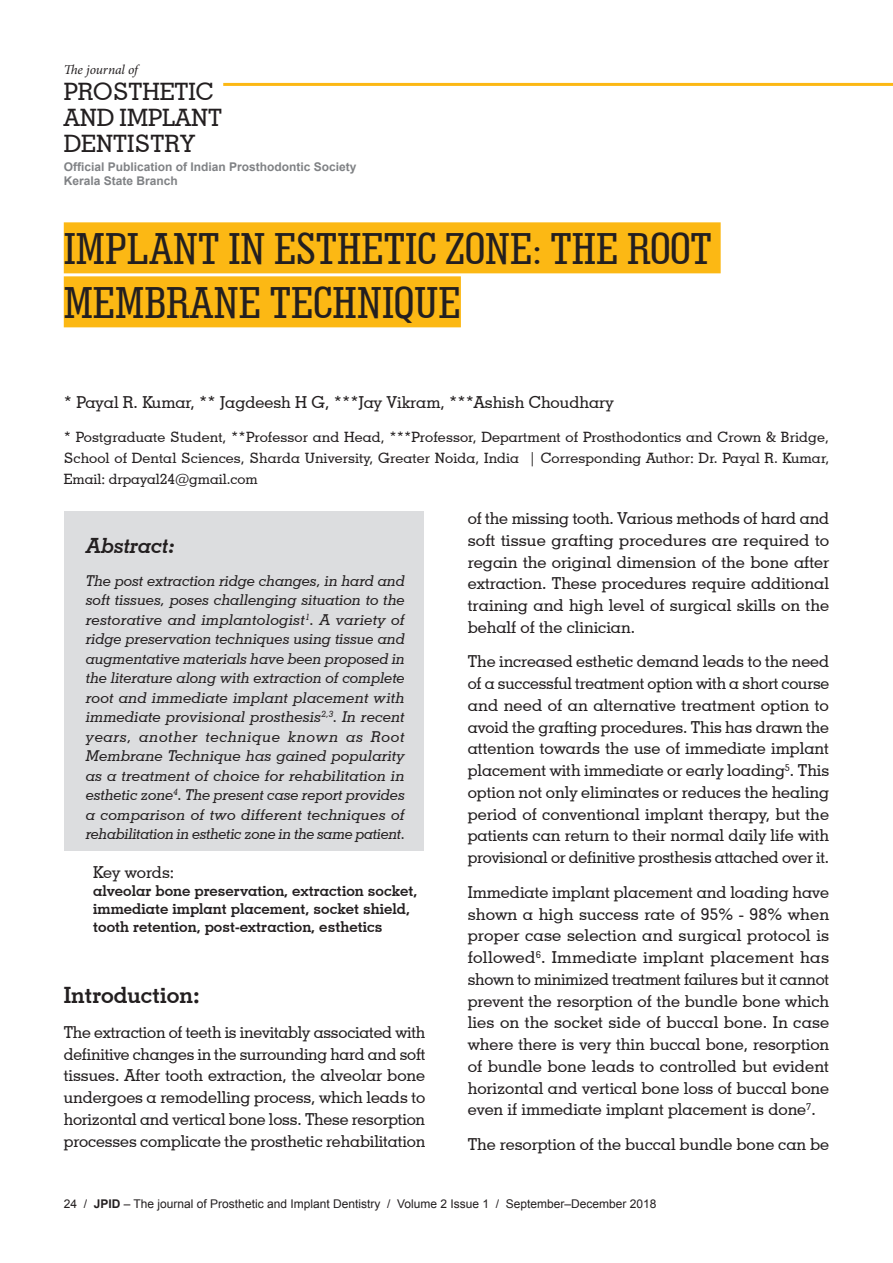
<style>
.page{position:relative;width:893px;height:1263px;background:#fff}
.page>*{position:absolute;margin:0;border:0;box-sizing:border-box;transform-origin:0 0}
.t1{font:500 condensed 45px/54px "Geometric Slab 703 BT";color:#231f20}
.t2{font:500 24px/26.2px "Geometric Slab 703 BT";color:#231f20}
.t3{font:700 22.5px "Geometric Slab 703 BT";color:#231f20}
.t4{font:italic 700 21px "Geometric Slab 703 BT";color:#231f20}
.t5{font:500 16.5px/21.8px "Geometric Slab 703 BT";color:#231f20;text-align:justify}
.t6{font:italic 500 15px/19.5px "Geometric Slab 703 BT";letter-spacing:-.01em;color:#231f20;text-align:justify}
.t7{font:700 15px/18px "Geometric Slab 703 BT";color:#231f20}
.t8{font:500 14.25px/21px "Geometric Slab 703 BT";color:#231f20;text-align:justify}
.t9{font:italic 13.5px "Minion Pro";letter-spacing:-.01em;color:#231f20}
.t10{font:12px "Arial";color:#231f20}
.t11{font:700 12px/14.4px "Arial";color:#808285}
.s1{font-weight:700}
</style>
<div class="page">
<hr style="left:223px;top:83px;width:670px;height:3px;background:#fcb814">
<div style="left:65px;top:512px;width:358px;height:339px;background:#dcdddf"></div>
<div style="left:64px;top:222px;width:657px;height:51px;background:#fcb814"></div>
<div style="left:64px;top:276px;width:397px;height:51px;background:#fcb814"></div>
<p class="t9" style="left:64px;top:60px;width:76px">The journal of</p>
<h2 class="t2" style="left:64px;top:78px;width:160px">PROSTHETIC<br>AND IMPLANT<br>DENTISTRY</h2>
<p class="t11" style="left:64px;top:160px;width:294px">Official Publication of Indian Prosthodontic Society<br>Kerala State Branch</p>
<h1 class="t1" style="left:64px;top:221px;width:650px">IMPLANT IN ESTHETIC ZONE: THE ROOT<br>MEMBRANE TECHNIQUE</h1>
<p class="t5" style="left:64px;top:391px;width:551px">* Payal R. Kumar, ** Jagdeesh H G, ***Jay Vikram, ***Ashish Choudhary</p>
<p class="t8" style="left:64px;top:426px;width:767px">* Postgraduate Student, **Professor and Head, ***Professor, Department of Prosthodontics and Crown &amp; Bridge, School of Dental Sciences, Sharda University, Greater Noida, India | Corresponding Author: Dr. Payal R. Kumar, Email: drpayal24@gmail.com</p>
<p class="t4" style="left:86px;top:533px;width:90px">Abstract:</p>
<p class="t6" style="left:86px;top:570px;width:321px">The post extraction ridge changes, in hard and soft tissues, poses challenging situation to the restorative and implantologist<sup>1</sup>. A variety of ridge preservation techniques using tissue and augmentative materials have been proposed in the literature along with extraction of complete root and immediate implant placement with immediate provisional prosthesis<sup>2,3</sup>. In recent years, another technique known as Root Membrane Technique has gained popularity as a treatment of choice for rehabilitation in esthetic zone<sup>4</sup>. The present case report provides a comparison of two different techniques of rehabilitation in esthetic zone in the same patient.</p>
<p class="t5" style="left:93px;top:861px;width:83px">Key words:</p>
<p class="t7" style="left:93px;top:882px;width:326px">alveolar bone preservation, extraction socket, immediate implant placement, socket shield, tooth retention, post-extraction, esthetics</p>
<h3 class="t3" style="left:64px;top:982px;width:138px">Introduction:</h3>
<p class="t5" style="left:64px;top:1021px;width:363px">The extraction of teeth is inevitably associated with definitive changes in the surrounding hard and soft tissues. After tooth extraction, the alveolar bone undergoes a remodelling process, which leads to horizontal and vertical bone loss. These resorption processes complicate the prosthetic rehabilitation</p>
<p class="t5" style="left:468px;top:507px;width:363px">of the missing tooth. Various methods of hard and soft tissue grafting procedures are required to regain the original dimension of the bone after extraction. These procedures require additional training and high level of surgical skills on the behalf of the clinician.</p>
<p class="t5" style="left:468px;top:651px;width:363px">The increased esthetic demand leads to the need of a successful treatment option with a short course and need of an alternative treatment option to avoid the grafting procedures. This has drawn the attention towards the use of immediate implant placement with immediate or early loading<sup>5</sup>. This option not only eliminates or reduces the healing period of conventional implant therapy, but the patients can return to their normal daily life with provisional or definitive prosthesis attached over it.</p>
<p class="t5" style="left:468px;top:881px;width:363px">Immediate implant placement and loading have shown a high success rate of 95% - 98% when proper case selection and surgical protocol is followed<sup>6</sup>. Immediate implant placement has shown to minimized treatment failures but it cannot prevent the resorption of the bundle bone which lies on the socket side of buccal bone. In case where there is very thin buccal bone, resorption of bundle bone leads to controlled but evident horizontal and vertical bone loss of buccal bone even if immediate implant placement is done<sup>7</sup>.</p>
<p class="t5" style="left:468px;top:1133px;width:363px">The resorption of the buccal bundle bone can be</p>
<p class="t10" style="left:64px;top:1196px;width:594px">24 / <span class="s1">JPID</span> – The journal of Prosthetic and Implant Dentistry / Volume 2 Issue 1 / September–December 2018</p>
</div>
